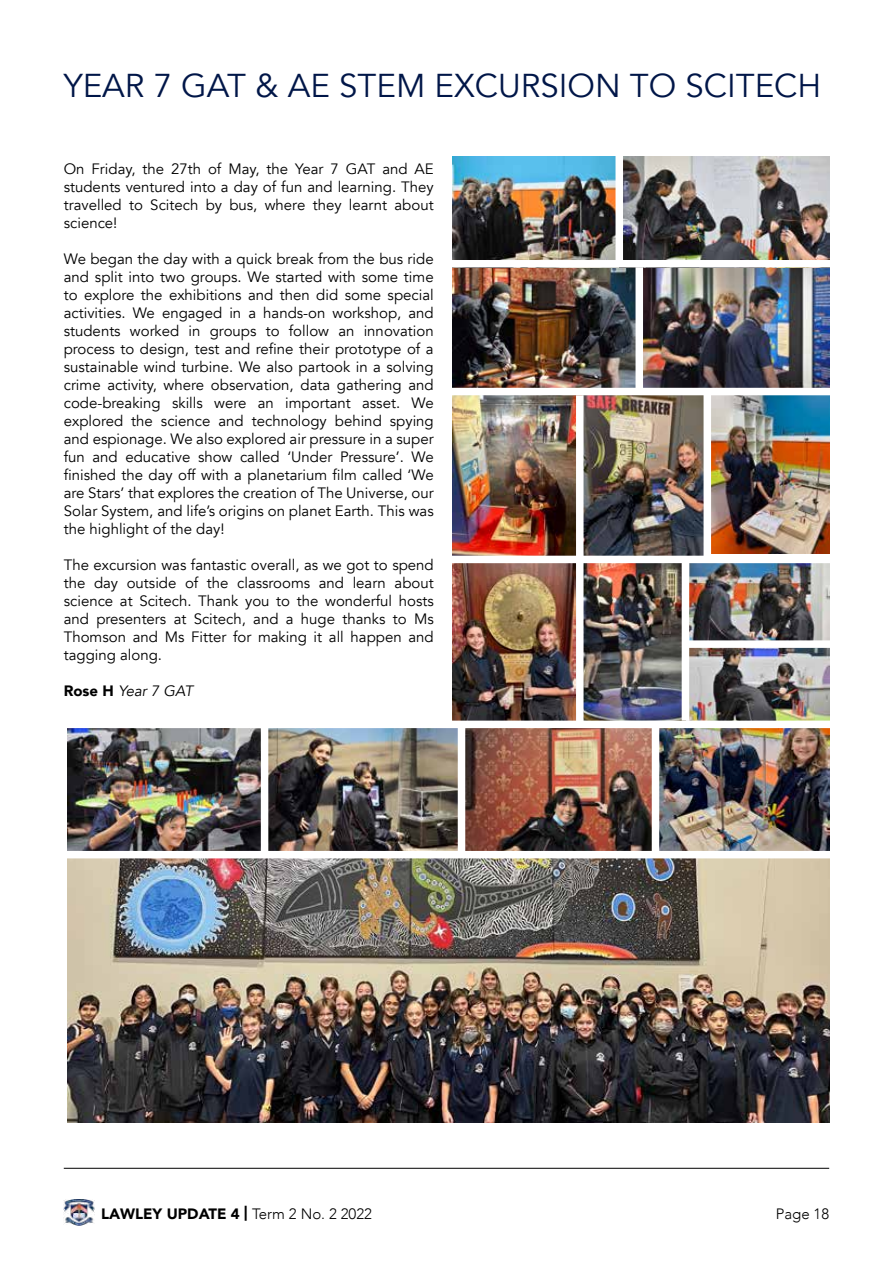
<style>
.page{position:relative;width:893px;height:1263px;background:#fff}
.page>*{position:absolute;margin:0;border:0;box-sizing:border-box;transform-origin:0 0}
.t1{font:33px "Avenir";color:#001648}
.t2{font:15px/18px "Avenir";color:#000;text-align:justify}
.t3{font:900 15px "Avenir";color:#000}
.t4{font:italic 15px "Avenir";color:#000}
.t5{font:300 15px "Avenir";color:#000}
.s1{font-weight:900;font-style:normal}
.s2{font-weight:300}
</style>
<div class="page">
<hr style="left:64px;top:1168px;width:765px;height:1px;background:#000">
<img style="left:64px;top:1199px;width:31px;height:26px">
<img style="left:452px;top:157px;width:377px;height:231px">
<img style="left:68px;top:728px;width:761px;height:394px">
<img style="left:452px;top:563px;width:377px;height:158px">
<img style="left:711px;top:395px;width:118px;height:159px">
<img style="left:452px;top:395px;width:251px;height:161px">
<div style="left:43px;top:851px;width:810px;height:7px;background:#fff"></div>
<div style="left:448px;top:260px;width:394px;height:7px;background:#fff"></div>
<div style="left:615px;top:149px;width:8px;height:115px;background:#fff"></div>
<div style="left:635px;top:267px;width:8px;height:125px;background:#fff"></div>
<div style="left:576px;top:395px;width:7px;height:329px;background:#fff"></div>
<div style="left:682px;top:560px;width:7px;height:161px;background:#fff"></div>
<div style="left:261px;top:727px;width:7px;height:125px;background:#fff"></div>
<div style="left:458px;top:727px;width:7px;height:128px;background:#fff"></div>
<div style="left:652px;top:724px;width:7px;height:131px;background:#fff"></div>
<div style="left:685px;top:640px;width:157px;height:8px;background:#fff"></div>
<h1 class="t1" style="left:64px;top:66px;width:759px">YEAR 7 GAT &amp; AE STEM EXCURSION TO SCITECH</h1>
<p class="t2" style="left:64px;top:160px;width:371px">On Friday, the 27th of May, the Year 7 GAT and AE students ventured into a day of fun and learning. They travelled to Scitech by bus, where they learnt about science!</p>
<p class="t2" style="left:64px;top:250px;width:371px">We began the day with a quick break from the bus ride and split into two groups. We started with some time to explore the exhibitions and then did some special activities. We engaged in a hands-on workshop, and students worked in groups to follow an innovation process to design, test and refine their prototype of a sustainable wind turbine. We also partook in a solving crime activity, where observation, data gathering and code-breaking skills were an important asset. We explored the science and technology behind spying and espionage. We also explored air pressure in a super fun and educative show called ‘Under Pressure’. We finished the day off with a planetarium film called ‘We are Stars’ that explores the creation of The Universe, our Solar System, and life’s origins on planet Earth. This was the highlight of the day!</p>
<p class="t2" style="left:64px;top:556px;width:371px">The excursion was fantastic overall, as we got to spend the day outside of the classrooms and learn about science at Scitech. Thank you to the wonderful hosts and presenters at Scitech, and a huge thanks to Ms Thomson and Ms Fitter for making it all happen and tagging along.</p>
<p class="t4" style="left:64px;top:682px;width:131px"><span class="s1">Rose H</span> Year 7 GAT</p>
<p class="t3" style="left:101px;top:1200px;width:272px">LAWLEY UPDATE 4 | <span class="s2">Term 2 No. 2 2022</span></p>
<p class="t5" style="left:776px;top:1204px;width:55px">Page 18</p>
</div>
